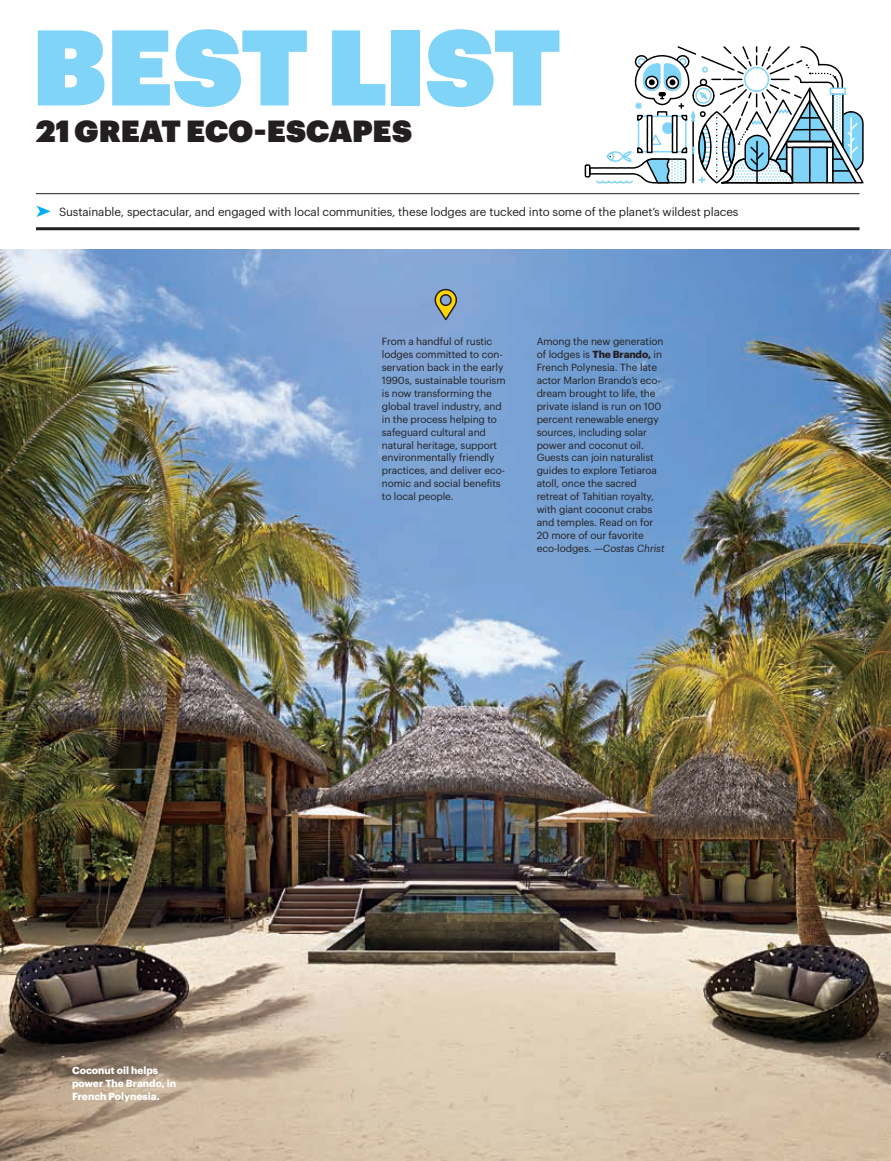
<style>
.page{position:relative;width:891px;height:1161px;background:#fff}
.page>*{position:absolute;margin:0;border:0;box-sizing:border-box;transform-origin:0 0}
.t1{font:105px "Graphik Super";letter-spacing:-.01em;color:#7fd4f7}
.t2{font:30px "Graphik Super";color:#231f20}
.t3{font:11.7px "Graphik";letter-spacing:-.01em;color:#231f20}
.t4{font:10.2px/12.9px "Graphik";letter-spacing:-.01em;color:#231f20}
.t5{font:700 10.2px/12.9px "Graphik";color:#fff}
.s1{color:#00aeef}
.s2{font-weight:700}
.s3{font-style:italic}
</style>
<div class="page">
<hr style="left:36px;top:227px;width:824px;height:3px;background:#231f20">
<hr style="left:36px;top:193px;width:824px;height:1px;background:#231f20">
<svg style="left:584px;top:46px;width:280px;height:138px"></svg>
<img style="left:0;top:249px;width:891px;height:912px">
<svg style="left:434px;top:288px;width:24px;height:33px"></svg>
<h1 class="t1" style="left:32px;top:-15px;width:531px">BEST LIST</h1>
<h2 class="t2" style="left:36px;top:107px;width:377px">21 GREAT ECO-ESCAPES</h2>
<p class="t3" style="left:36px;top:203px;width:704px"><span class="s1">➤</span> Sustainable, spectacular, and engaged with local communities, these lodges are tucked into some of the planet’s wildest places</p>
<p class="t5" style="left:72px;top:1063px;width:106px">Coconut oil helps power The Brando, in<br>French Polynesia.</p>
<p class="t4" style="left:382px;top:334px;width:125px">From a handful of rustic lodges committed to con&shy;servation back in the early<br>1990s, sustainable tourism is now transforming the global travel industry, and in the process helping to safeguard cultural and natural heritage, support environmentally friendly practices, and deliver eco&shy;nomic and social benefits to local people.</p>
<p class="t4" style="left:537px;top:334px;width:129px">Among the new generation of lodges is <span class="s2">The Brando,</span> in<br>French Polynesia. The late actor Marlon Brando’s eco&shy;dream brought to life, the private island is run on 100 percent renewable energy sources, including solar power and coconut oil.<br>Guests can join naturalist guides to explore Tetiaroa atoll, once the sacred retreat of Tahitian royalty, with giant coconut crabs and temples. Read on for<br>20 more of our favorite eco-lodges. <span class="s3">—Costas Christ</span></p>
</div>
